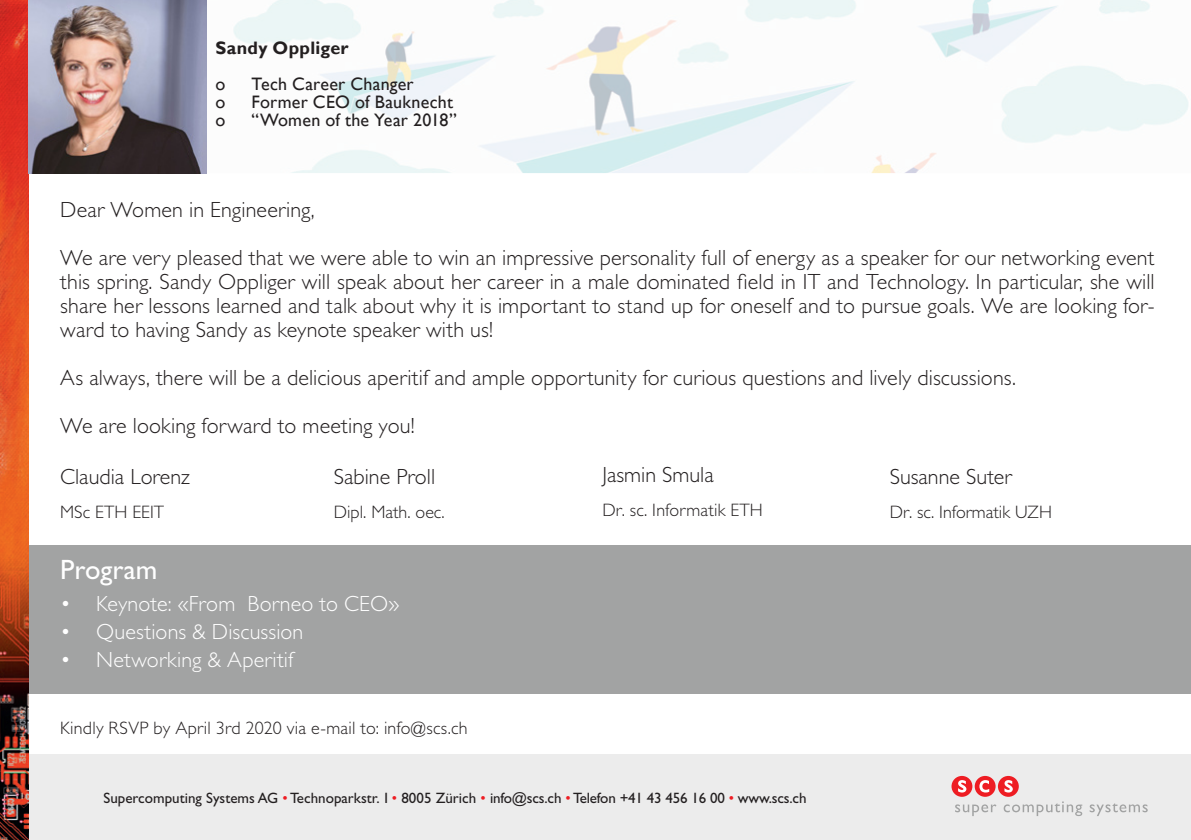
<style>
.page{position:relative;width:1191px;height:840px;background:#fff}
.page>*{position:absolute;margin:0;border:0;box-sizing:border-box;transform-origin:0 0}
.t1{font:28px "Gill Sans Std";color:#fff}
.t2{font:300 22px/24px "Gill Sans Std";letter-spacing:.005em;color:#231f20;text-align:justify}
.t3{font:300 22px "Gill Sans Std";letter-spacing:.005em;color:#fff}
.t4{font:300 18px "Gill Sans Std";color:#231f20}
.t5{font:18px "Gill Sans";letter-spacing:.015em;color:#231f20}
.t6{font:700 18px "Gill Sans";letter-spacing:.02em;color:#231f20}
.t7{font:15px "Gill Sans Std";color:#231f20}
.s1{color:#ee1d23}
</style>
<div class="page">
<div style="left:27px;top:544px;width:1164px;height:149px;background:#a2a3a3"></div>
<div style="left:28px;top:754px;width:1163px;height:85px;background:#ececec"></div>
<img style="left:0;top:0;width:28px;height:839px">
<svg style="left:951px;top:775px;width:21px;height:21px"></svg>
<div style="left:998px;top:775px;width:20px;height:21px;background:#ee1d23;border-radius:50%"></div>
<svg style="left:974px;top:775px;width:21px;height:21px"></svg>
<svg style="left:951px;top:779px;width:15px;height:13px"></svg>
<svg style="left:1004px;top:780px;width:8px;height:12px"></svg>
<svg style="left:974px;top:779px;width:15px;height:13px"></svg>
<svg style="left:955px;top:801px;width:192px;height:14px"></svg>
<img style="left:206px;top:0;width:983px;height:173px">
<img style="left:28px;top:0;width:178px;height:173px">
<p class="t6" style="left:215px;top:37px;width:135px">Sandy Oppliger</p>
<p class="t5" style="left:215px;top:73px;width:11px">o</p>
<p class="t5" style="left:251px;top:73px;width:164px">Tech Career Changer</p>
<p class="t5" style="left:215px;top:91px;width:11px">o</p>
<p class="t5" style="left:251px;top:91px;width:203px">Former CEO of Bauknecht</p>
<p class="t5" style="left:215px;top:109px;width:11px">o</p>
<p class="t5" style="left:251px;top:109px;width:207px">“Women of the Year 2018”</p>
<p class="t2" style="left:60px;top:197px;width:256px">Dear Women in Engineering,</p>
<p class="t2" style="left:60px;top:245px;width:1096px">We are very pleased that we were able to win an impressive personality full of energy as a speaker for our networking event this spring. Sandy Oppliger will speak about her career in a male dominated field in IT and Technology. In particular, she will share her lessons learned and talk about why it is important to stand up for oneself and to pursue goals. We are looking for&shy;ward to having Sandy as keynote speaker with us!</p>
<p class="t2" style="left:60px;top:365px;width:957px">As always, there will be a delicious aperitif and ample opportunity for curious questions and lively discussions.</p>
<p class="t2" style="left:60px;top:413px;width:356px">We are looking forward to meeting you!</p>
<p class="t2" style="left:60px;top:464px;width:131px">Claudia Lorenz</p>
<p class="t4" style="left:60px;top:501px;width:105px">MSc ETH EEIT</p>
<p class="t2" style="left:602px;top:463px;width:113px">Jasmin Smula</p>
<p class="t4" style="left:602px;top:500px;width:162px">Dr. sc. Informatik ETH</p>
<p class="t2" style="left:334px;top:464px;width:103px">Sabine Proll</p>
<p class="t4" style="left:334px;top:501px;width:112px">Dipl. Math. oec.</p>
<p class="t2" style="left:889px;top:464px;width:124px">Susanne Suter</p>
<p class="t4" style="left:889px;top:501px;width:164px">Dr. sc. Informatik UZH</p>
<p class="t1" style="left:60px;top:553px;width:99px">Program</p>
<p class="t3" style="left:60px;top:590px;width:341px">• Keynote: «From Borneo to CEO»</p>
<p class="t3" style="left:60px;top:618px;width:245px">• Questions &amp; Discussion</p>
<p class="t3" style="left:60px;top:646px;width:235px">• Networking &amp; Aperitif</p>
<p class="t4" style="left:60px;top:717px;width:409px">Kindly RSVP by April 3rd 2020 via e-mail to: info@scs.ch</p>
<p class="t7" style="left:103px;top:789px;width:704px">Supercomputing Systems AG <span class="s1">•</span> Technoparkstr. 1 <span class="s1">•</span> 8005 Zürich <span class="s1">•</span> info@scs.ch <span class="s1">•</span> Telefon +41 43 456 16 00 <span class="s1">•</span> www.scs.ch</p>
</div>
